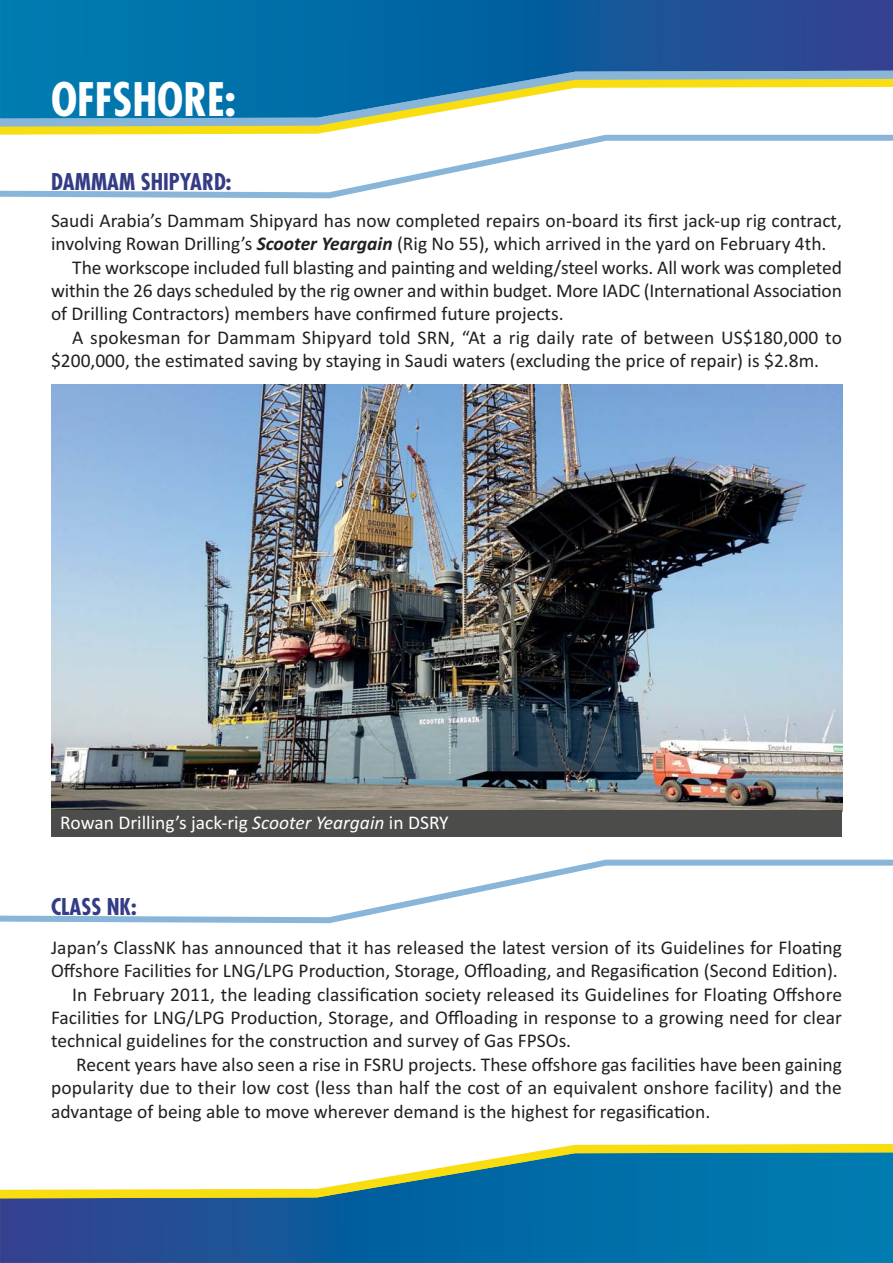
<style>
.page{position:relative;width:893px;height:1263px;background:#fff}
.page>*{position:absolute;margin:0;border:0;box-sizing:border-box;transform-origin:0 0}
.t1{font:700 condensed 45px "Futura";color:#fff}
.t2{font:700 condensed 22.5px "Futura";color:#343c86}
.t3{font:19.5px "Calibri";color:#231f20}
.t4{font:19.5px "Calibri";color:#fff}
.s1{font-weight:700;font-style:italic}
.s2{font-style:italic}
</style>
<div class="page">
<svg style="left:533px;top:1144px;width:360px;height:8px;background:#f8e02a"></svg>
<svg style="left:0;top:1152px;width:893px;height:111px"></svg>
<div style="left:0;top:127px;width:355px;height:5px;background:#f8dd11"></div>
<svg style="left:0;top:119px;width:400px;height:8px;background:#a5c1b2"></svg>
<svg style="left:0;top:0;width:893px;height:119px;background:#3680aa"></svg>
<svg style="left:0;top:132px;width:893px;height:67px"></svg>
<svg style="left:0;top:859px;width:893px;height:65px"></svg>
<img style="left:51px;top:385px;width:791px;height:426px">
<div style="left:51px;top:811px;width:791px;height:26px;background:#4c4c4b"></div>
<h1 class="t1" style="left:51px;top:80px;width:186px">OFFSHORE:</h1>
<p class="t2" style="left:51px;top:172px;width:182px">DAMMAM SHIPYARD:</p>
<p class="t3" style="left:51px;top:214px;width:792px">Saudi Arabia’s Dammam Shipyard has now completed repairs on-board its first jack-up rig contract,</p>
<p class="t3" style="left:51px;top:237px;width:777px">involving Rowan Drilling’s <span class="s1">Scooter Yeargain</span> (Rig No 55), which arrived in the yard on February 4th.</p>
<p class="t3" style="left:72px;top:260px;width:771px">The workscope included full blasting and painting and welding/steel works. All work was completed</p>
<p class="t3" style="left:51px;top:284px;width:792px">within the 26 days scheduled by the rig owner and within budget. More IADC (International Association</p>
<p class="t3" style="left:51px;top:307px;width:514px">of Drilling Contractors) members have confirmed future projects.</p>
<p class="t3" style="left:72px;top:331px;width:771px">A spokesman for Dammam Shipyard told SRN, “At a rig daily rate of between US$180,000 to</p>
<p class="t3" style="left:51px;top:354px;width:770px">$200,000, the estimated saving by staying in Saudi waters (excluding the price of repair) is $2.8m.</p>
<p class="t4" style="left:60px;top:816px;width:390px">Rowan Drilling’s jack-rig <span class="s2">Scooter Yeargain</span> in DSRY</p>
<p class="t2" style="left:51px;top:897px;width:87px">CLASS NK:</p>
<p class="t3" style="left:51px;top:941px;width:792px">Japan’s ClassNK has announced that it has released the latest version of its Guidelines for Floating</p>
<p class="t3" style="left:51px;top:964px;width:788px">Offshore Facilities for LNG/LPG Production, Storage, Offloading, and Regasification (Second Edition).</p>
<p class="t3" style="left:72px;top:987px;width:771px">In February 2011, the leading classification society released its Guidelines for Floating Offshore</p>
<p class="t3" style="left:51px;top:1011px;width:793px">Facilities for LNG/LPG Production, Storage, and Offloading in response to a growing need for clear</p>
<p class="t3" style="left:51px;top:1034px;width:522px">technical guidelines for the construction and survey of Gas FPSOs.</p>
<p class="t3" style="left:76px;top:1058px;width:767px">Recent years have also seen a rise in FSRU projects. These offshore gas facilities have been gaining</p>
<p class="t3" style="left:51px;top:1081px;width:792px">popularity due to their low cost (less than half the cost of an equivalent onshore facility) and the</p>
<p class="t3" style="left:51px;top:1104px;width:661px">advantage of being able to move wherever demand is the highest for regasification.</p>
</div>
